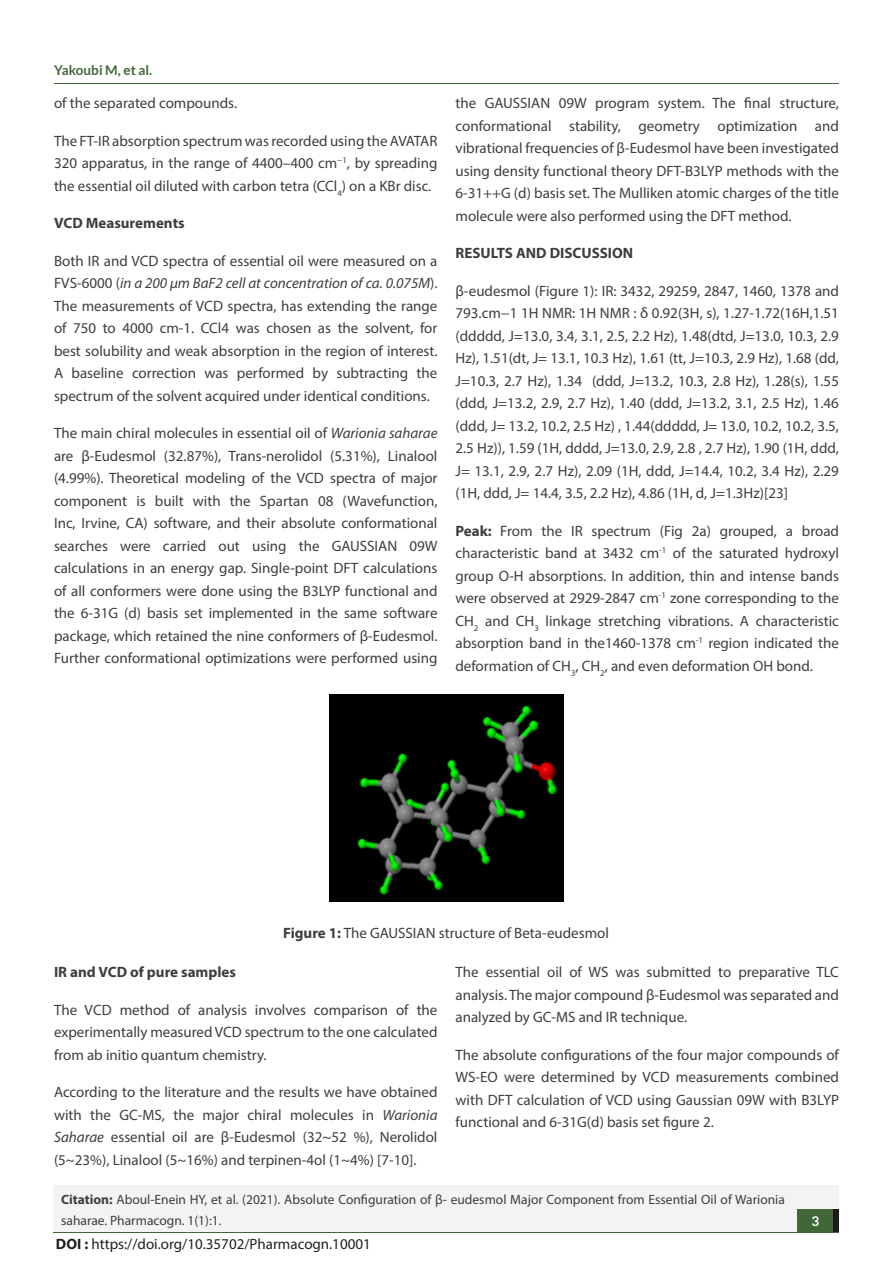
<style>
.page{position:relative;width:893px;height:1263px;background:#fff}
.page>*{position:absolute;margin:0;border:0;box-sizing:border-box;transform-origin:0 0}
.t1{font:15px/22.5px "Myriad Pro";color:#3e3e3f;text-align:justify}
.t2{font:700 15px "Myriad Pro";color:#3e3e3f}
.t3{font:15px "Myriad Pro";color:#231f20}
.t4{font:13.5px/20.2px "Myriad Pro";color:#3e3e3f}
.t5{font:700 13.5px "Lato";color:#416739}
.t6{font:700 13.5px "Lato";color:#fff}
.s1{font-style:italic}
.s2{font-weight:700}
</style>
<div class="page">
<hr style="left:54px;top:84px;width:785px;height:1px;background:#416739">
<div style="left:54px;top:1211px;width:785px;height:22px;background:#f3f3f4"></div>
<div style="left:54px;top:1184px;width:785px;height:47px;background:#f3f3f4"></div>
<div style="left:798px;top:1209px;width:41px;height:22px;background:#1b1b1b"></div>
<div style="left:798px;top:1209px;width:35px;height:22px;background:#416739"></div>
<img style="left:330px;top:694px;width:234px;height:207px">
<p class="t5" style="left:54px;top:62px;width:100px">Yakoubi M, et al.</p>
<p class="t1" style="left:54px;top:92px;width:185px">of the separated compounds.</p>
<p class="t1" style="left:54px;top:129px;width:385px">The FT-IR absorption spectrum was recorded using the AVATAR 320 apparatus, in the range of 4400–400 cm<sup>−1</sup>, by spreading the essential oil diluted with carbon tetra (CCl<sub>4</sub>) on a KBr disc.</p>
<p class="t2" style="left:54px;top:213px;width:132px">VCD Measurements</p>
<p class="t1" style="left:54px;top:249px;width:385px">Both IR and VCD spectra of essential oil were measured on a FVS-6000 (<span class="s1">in a 200 µm BaF2 cell at concentration of ca. 0.075M</span>).<br>The measurements of VCD spectra, has extending the range of 750 to 4000 cm-1. CCl4 was chosen as the solvent, for best solubility and weak absorption in the region of interest.<br>A baseline correction was performed by subtracting the spectrum of the solvent acquired under identical conditions.</p>
<p class="t1" style="left:54px;top:422px;width:385px">The main chiral molecules in essential oil of <span class="s1">Warionia saharae </span>are β-Eudesmol (32.87%), Trans-nerolidol (5.31%), Linalool (4.99%). Theoretical modeling of the VCD spectra of major component is built with the Spartan 08 (Wavefunction, Inc, Irvine, CA) software, and their absolute conformational searches were carried out using the GAUSSIAN 09W calculations in an energy gap. Single-point DFT calculations of all conformers were done using the B3LYP functional and the 6-31G (d) basis set implemented in the same software package, which retained the nine conformers of β-Eudesmol.<br>Further conformational optimizations were performed using</p>
<p class="t1" style="left:455px;top:92px;width:385px">the GAUSSIAN 09W program system. The final structure, conformational stability, geometry optimization and vibrational frequencies of β-Eudesmol have been investigated using density functional theory DFT-B3LYP methods with the 6-31++G (d) basis set. The Mulliken atomic charges of the title molecule were also performed using the DFT method.</p>
<p class="t2" style="left:455px;top:243px;width:179px">RESULTS AND DISCUSSION</p>
<p class="t1" style="left:455px;top:279px;width:385px">β-eudesmol (Figure 1): IR: 3432, 29259, 2847, 1460, 1378 and 793.cm−1 1H NMR: 1H NMR : δ 0.92(3H, s), 1.27-1.72(16H,1.51 (ddddd, J=13.0, 3.4, 3.1, 2.5, 2.2 Hz), 1.48(dtd, J=13.0, 10.3, 2.9<br>Hz), 1.51(dt, J= 13.1, 10.3 Hz), 1.61 (tt, J=10.3, 2.9 Hz), 1.68 (dd, J=10.3, 2.7 Hz), 1.34 (ddd, J=13.2, 10.3, 2.8 Hz), 1.28(s), 1.55 (ddd, J=13.2, 2.9, 2.7 Hz), 1.40 (ddd, J=13.2, 3.1, 2.5 Hz), 1.46 (ddd, J= 13.2, 10.2, 2.5 Hz) , 1.44(ddddd, J= 13.0, 10.2, 10.2, 3.5, 2.5 Hz)), 1.59 (1H, dddd, J=13.0, 2.9, 2.8 , 2.7 Hz), 1.90 (1H, ddd, J= 13.1, 2.9, 2.7 Hz), 2.09 (1H, ddd, J=14.4, 10.2, 3.4 Hz), 2.29 (1H, ddd, J= 14.4, 3.5, 2.2 Hz), 4.86 (1H, d, J=1.3Hz)[23]</p>
<p class="t1" style="left:455px;top:519px;width:385px"><span class="s2">Peak:</span> From the IR spectrum (Fig 2a) grouped, a broad characteristic band at 3432 cm<sup>-1</sup> of the saturated hydroxyl group O-H absorptions. In addition, thin and intense bands were observed at 2929-2847 cm<sup>-1</sup> zone corresponding to the CH<sub>2</sub> and CH<sub>3</sub> linkage stretching vibrations. A characteristic absorption band in the1460-1378 cm<sup>-1</sup> region indicated the deformation of CH<sub>3</sub>, CH<sub>2</sub>, and even deformation OH bond.</p>
<p class="t1" style="left:283px;top:921px;width:327px"><span class="s2">Figure 1:</span> The GAUSSIAN structure of Beta-eudesmol</p>
<p class="t2" style="left:54px;top:962px;width:184px">IR and VCD of pure samples</p>
<p class="t1" style="left:54px;top:998px;width:385px">The VCD method of analysis involves comparison of the experimentally measured VCD spectrum to the one calculated from ab initio quantum chemistry.</p>
<p class="t1" style="left:54px;top:1080px;width:385px">According to the literature and the results we have obtained with the GC-MS, the major chiral molecules in <span class="s1">Warionia Saharae</span> essential oil are β-Eudesmol (32~52 %), Nerolidol (5~23%), Linalool (5~16%) and terpinen-4ol (1~4%) [7-10].</p>
<p class="t1" style="left:455px;top:960px;width:385px">The essential oil of WS was submitted to preparative TLC analysis. The major compound β-Eudesmol was separated and analyzed by GC-MS and IR technique.</p>
<p class="t1" style="left:455px;top:1043px;width:385px">The absolute configurations of the four major compounds of WS-EO were determined by VCD measurements combined with DFT calculation of VCD using Gaussian 09W with B3LYP functional and 6-31G(d) basis set figure 2.</p>
<p class="t4" style="left:61px;top:1189px;width:725px"><span class="s2">Citation:</span> Aboul-Enein HY, et al. (2021). Absolute Configuration of β- eudesmol Major Component from Essential Oil of Warionia saharae. Pharmacogn. 1(1):1.</p>
<p class="t3" style="left:56px;top:1235px;width:316px"><span class="s2">DOI :</span> https://doi.org/10.35702/Pharmacogn.10001</p>
<p class="t6" style="left:811px;top:1213px;width:9px">3</p>
</div>
